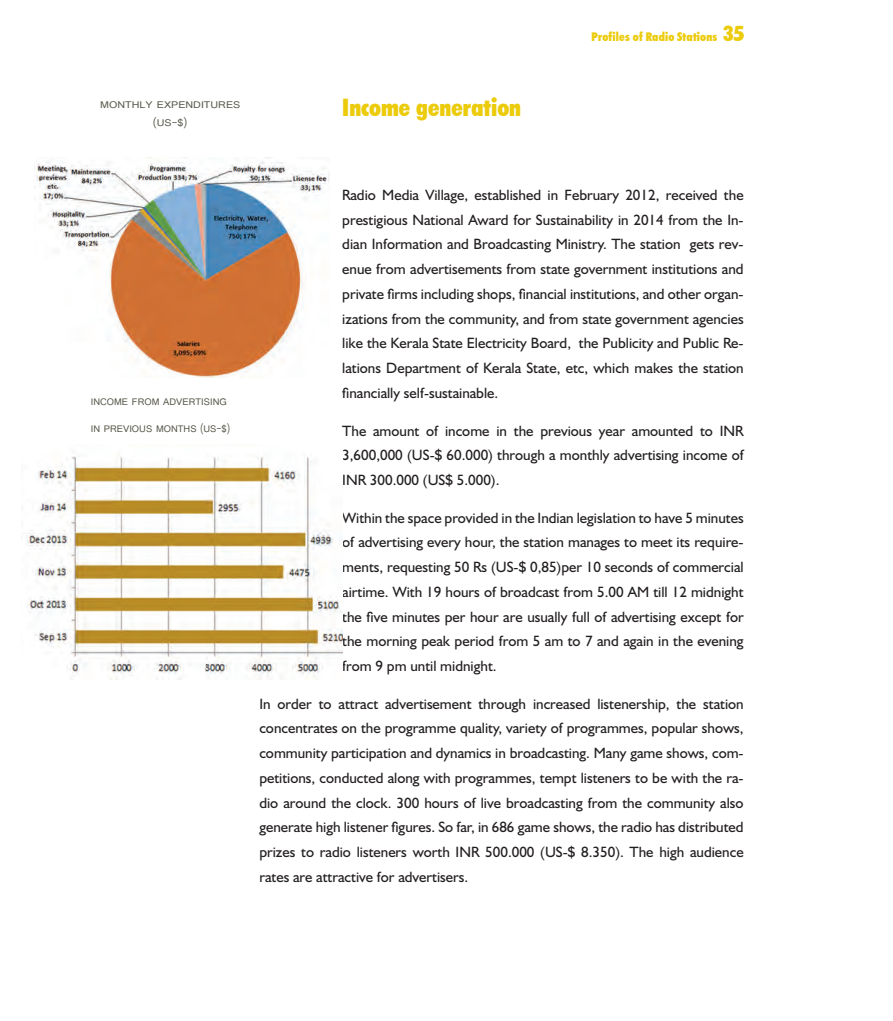
<style>
.page{position:relative;width:893px;height:1021px;background:#fff}
.page>*{position:absolute;margin:0;border:0;box-sizing:border-box;transform-origin:0 0}
.t1{font:900 condensed 24px "Futura BT";color:#eccb0b}
.t2{font:15px/24.8px "Humanist 521 BT";color:#231f20;text-align:justify}
.t3{font:12.15px/18.3px "Tunga";color:#58574a;text-align:center;scale:1.13 1}
.t4{font:12px "Tunga";color:#58574a}
.t5{font:900 condensed 12px "Futura BT";letter-spacing:.015em;color:#eccb0b}
.s1{font-size:21px}
</style>
<div class="page">
<img style="left:34px;top:161px;width:295px;height:216px">
<img style="left:26px;top:454px;width:316px;height:225px">
<p class="t3" style="left:100px;top:95px;width:126px">MONTHLY EXPENDITURES (US-$)</p>
<h1 class="t1" style="left:342px;top:93px;width:180px">Income generation</h1>
<p class="t5" style="left:592px;top:30px;width:154px">Profiles of Radio Stations <span class="s1">35</span></p>
<p class="t4" style="left:91px;top:393px;width:137px">INCOME FROM ADVERTISING</p>
<p class="t4" style="left:91px;top:420px;width:141px">IN PREVIOUS MONTHS (US-$)</p>
<p class="t2" style="left:342px;top:182px;width:403px">Radio Media Village, established in February 2012, received the prestigious National Award for Sustainability in 2014 from the In&shy;dian Information and Broadcasting Ministry. The station gets rev&shy;enue from advertisements from state government institutions and private firms including shops, financial institutions, and other organ&shy;izations from the community, and from state government agencies like the Kerala State Electricity Board, the Publicity and Public Re&shy;lations Department of Kerala State, etc, which makes the station financially self-sustainable.</p>
<p class="t2" style="left:342px;top:418px;width:403px">The amount of income in the previous year amounted to INR 3,600,000 (US-$ 60.000) through a monthly advertising income of INR 300.000 (US$ 5.000).</p>
<p class="t2" style="left:342px;top:505px;width:403px">Within the space provided in the Indian legislation to have 5 minutes of advertising every hour, the station manages to meet its require&shy;ments, requesting 50 Rs (US-$ 0,85)per 10 seconds of commercial airtime. With 19 hours of broadcast from 5.00 AM till 12 midnight the five minutes per hour are usually full of advertising except for the morning peak period from 5 am to 7 and again in the evening from 9 pm until midnight.</p>
<p class="t2" style="left:259px;top:691px;width:486px">In order to attract advertisement through increased listenership, the station concentrates on the programme quality, variety of programmes, popular shows, community participation and dynamics in broadcasting. Many game shows, com&shy;petitions, conducted along with programmes, tempt listeners to be with the ra&shy;dio around the clock. 300 hours of live broadcasting from the community also generate high listener figures. So far, in 686 game shows, the radio has distributed prizes to radio listeners worth INR 500.000 (US-$ 8.350). The high audience rates are attractive for advertisers.</p>
</div>
